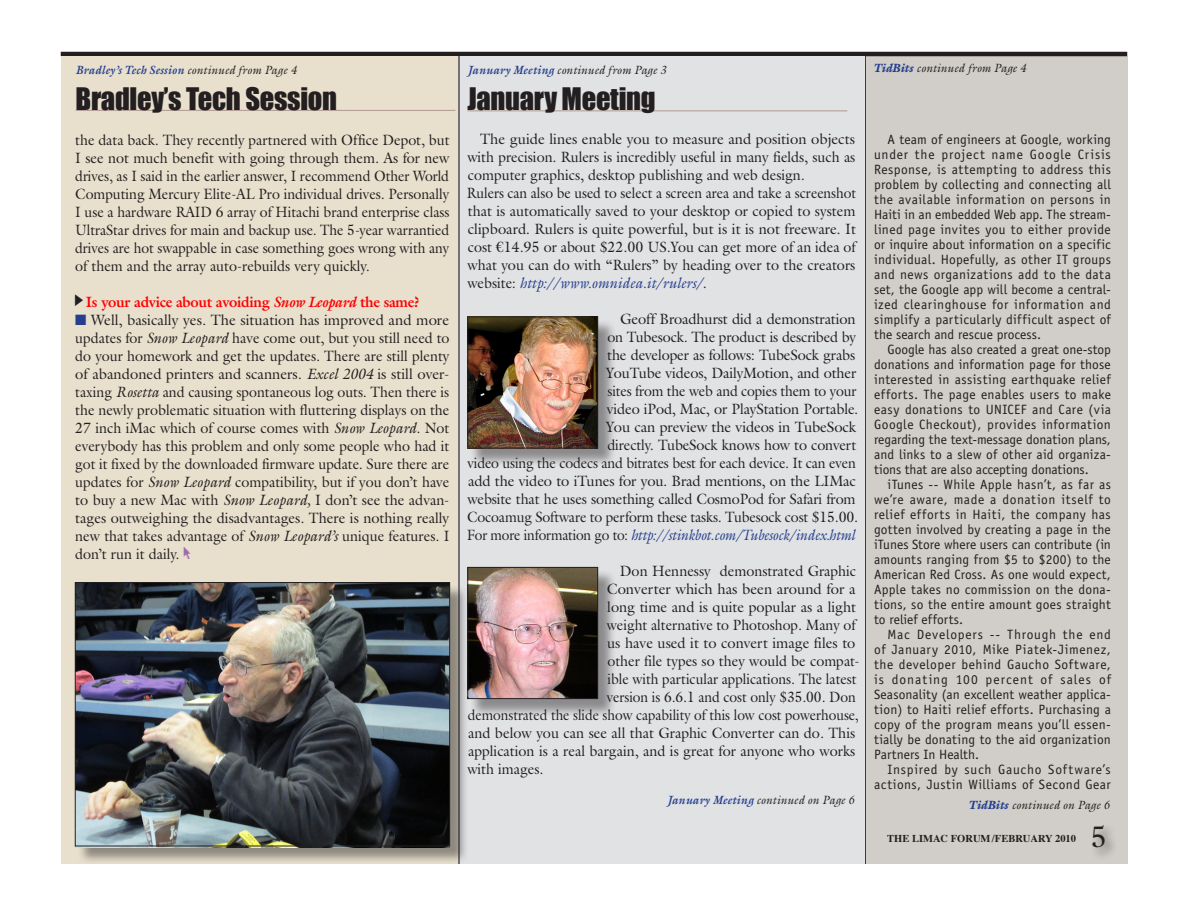
<style>
.page{position:relative;width:1188px;height:918px;background:#fff}
.page>*{position:absolute;margin:0;border:0;box-sizing:border-box;transform-origin:0 0}
.t1{font:30px "Galliard Pro";color:#231f20}
.Heads{font:28.5px "Impact";letter-spacing:-.01em;color:#231f20}
.Body__No_Indents{font:15px/18px "Galliard Pro";color:#231f20;text-align:justify}
.Body__No_Indents-2{font:15px/18px "Galliard Pro";color:#231f20;text-align:justify;scale:.95 1}
.Body__No_Indents-3{font:15px/18px "Galliard Pro";color:#231f20;text-align:justify;scale:.92 1}
.Body__No_Indents-4{font:15px "Galliard Pro";color:#231f20;scale:.96 1}
.Body__No_Indents-5{font:italic 15px "Galliard Pro";letter-spacing:-.01em;color:#253f8e;scale:.91 1}
.Body__No_Indents-6{font:15px "Galliard Pro";color:#231f20;scale:.91 1}
.Body__No_Indents-7{font:700 15px "Galliard Pro";letter-spacing:-.02em;color:#f00;scale:.95 1}
.Body__No_Indents-8{font:15px "Galliard Pro";color:#231f20;scale:.93 1}
.Body__No_Indents-9{font:15px "Galliard Pro";color:#231f20;scale:.94 1}
.SidePannel_No_Indent{font:13.5px/15px "Officina Sans";letter-spacing:.015em;color:#231f20;text-align:justify}
.SidePannel_No_Indent-2{font:13.5px/15px "Officina Sans";letter-spacing:.045em;color:#231f20;text-align:right}
.Body__No_Indents-10{font:italic 12px "Galliard Pro";letter-spacing:.015em;color:#231f20;scale:.95 1}
.Body__No_Indents-11{font:italic 700 12px "Galliard Pro";letter-spacing:.015em;color:#253f8e;scale:.95 1}
.t2{font:700 10.5px "Times";color:#231f20}
.s1{font-weight:400;color:#231f20}
.s2{font-style:italic}
.s3{color:#253f8e}
.s4{font-weight:700;color:#253f8e}
.s5{font-style:italic;color:#253f8e}
.s6{font-style:normal;color:#231f20}
.s7{font-weight:900;color:#253f8e}
</style>
<div class="page">
<div style="left:865px;top:56px;width:262px;height:808px;background:#d1cdc8"></div>
<div style="left:1090px;top:822px;width:28px;height:37px;background:#231f20;opacity:.63"></div>
<hr style="left:61px;top:52px;width:1066px;height:4px;background:#231f20">
<hr style="left:865px;top:54px;width:1px;height:810px;background:#231f20">
<div style="left:61px;top:56px;width:408px;height:808px;background:#e8dfcc"></div>
<div style="left:458px;top:56px;width:407px;height:808px;background:#e1e2e4"></div>
<hr style="left:458px;top:54px;width:2px;height:810px;background:#231f20">
<div style="left:470px;top:319px;width:147px;height:148px;background:#231f20;opacity:.45"></div>
<img style="left:469px;top:319px;width:127px;height:127px">
<div style="left:467px;top:317px;width:131px;height:131px;border:1px solid #231f20"></div>
<div style="left:470px;top:569px;width:147px;height:149px;background:#231f20;opacity:.45"></div>
<img style="left:469px;top:569px;width:127px;height:128px">
<div style="left:467px;top:567px;width:131px;height:132px;border:1px solid #231f20"></div>
<hr style="left:76px;top:110px;width:379px;height:1px;background:#b5a197">
<hr style="left:467px;top:110px;width:380px;height:1px;background:#b5a197">
<div style="left:77px;top:584px;width:392px;height:281px;background:#231f20;opacity:.45"></div>
<img style="left:75px;top:584px;width:375px;height:263px">
<div style="left:75px;top:582px;width:375px;height:264px;border:1px solid #231f20"></div>
<p class="Body__No_Indents-11" style="left:76px;top:62px;width:234px">Bradley’s Tech Session <span class="s1">continued from Page 4</span></p>
<p class="Heads" style="left:76px;top:77px;width:263px">Bradley’s Tech Session</p>
<p class="Body__No_Indents-2" style="left:75px;top:130px;width:396px">the data back. They recently partnered with Office Depot, but I see not much benefit with going through them. As for new drives, as I said in the earlier answer, I recommend Other World Computing Mercury Elite-AL Pro individual drives. Personally I use a hardware RAID 6 array of Hitachi brand enterprise class UltraStar drives for main and backup use. The 5-year warrantied drives are hot swappable in case something goes wrong with any of them and the array auto-rebuilds very quickly.</p>
<p class="Body__No_Indents-7" style="left:86px;top:292px;width:353px">Is your advice about avoiding <span class="s2">Snow Leopard</span> the same?</p>
<p class="Body__No_Indents" style="left:75px;top:310px;width:376px"><span class="s3">■</span> Well, basically yes. The situation has improved and more updates for <span class="s2">Snow Leopard</span> have come out, but you still need to do your homework and get the updates. There are still plenty of abandoned printers and scanners. <span class="s2">Excel 2004</span> is still over&shy;taxing <span class="s2">Rosetta</span> and causing spontaneous log outs. Then there is the newly problematic situation with fluttering displays on the 27 inch iMac which of course comes with <span class="s2">Snow Leopard</span>. Not everybody has this problem and only some people who had it got it fixed by the downloaded firmware update. Sure there are updates for <span class="s2">Snow Leopard</span> compatibility, but if you don’t have to buy a new Mac with <span class="s2">Snow Leopard,</span> I don’t see the advan&shy;tages outweighing the disadvantages. There is nothing really new that takes advantage of <span class="s2">Snow Leopard’s</span> unique features. I don’t run it daily.</p>
<p class="Body__No_Indents-10" style="left:467px;top:63px;width:211px"><span class="s4">January Meeting</span> continued from Page 3</p>
<p class="Heads" style="left:467px;top:77px;width:190px">January Meeting</p>
<p class="Body__No_Indents" style="left:467px;top:130px;width:390px;text-indent:13px">The guide lines enable you to measure and position objects with precision. Rulers is incredibly useful in many fields, such as computer graphics, desktop publishing and web design.</p>
<p class="Body__No_Indents-3" style="left:467px;top:184px;width:425px">Rulers can also be used to select a screen area and take a screenshot that is automatically saved to your desktop or copied to system clipboard. Rulers is quite powerful, but is it is not freeware. It cost €14.95 or about $22.00 US.You can get more of an idea of what you can do with “Rulers” by heading over to the creators website: <span class="s5">http://www.omnidea.it/rulers/</span>.</p>
<p class="Body__No_Indents" style="left:467px;top:310px;width:393px;text-align:right">Geoff Broadhurst did a demonstration<br>on Tubesock. The product is described by<br>the developer as follows: TubeSock grabs<br>YouTube videos, DailyMotion, and other<br>sites from the web and copies them to your<br>video iPod, Mac, or PlayStation Portable.<br>You can preview the videos in TubeSock<br>directly. TubeSock knows how to convert<br>video using the codecs and bitrates best for each device. It can even add the video to iTunes for you. Brad mentions, on the LIMac website that he uses something called CosmoPod for Safari from Cocoamug Software to perform these tasks. Tubesock cost $15.00.</p>
<p class="Body__No_Indents-5" style="left:467px;top:525px;width:428px"><span class="s6">For more information go to:</span> http://stinkbot.com/Tubesock/index.html</p>
<p class="Body__No_Indents-4" style="left:620px;top:561px;width:248px">Don Hennessy demonstrated Graphic</p>
<p class="Body__No_Indents" style="left:607px;top:580px;width:250px">Converter which has been around for a</p>
<p class="Body__No_Indents" style="left:607px;top:598px;width:250px">long time and is quite popular as a light</p>
<p class="Body__No_Indents-9" style="left:607px;top:615px;width:266px">weight alternative to Photoshop. Many of</p>
<p class="Body__No_Indents" style="left:607px;top:634px;width:250px">us have used it to convert image files to</p>
<p class="Body__No_Indents-2" style="left:607px;top:652px;width:267px">other file types so they would be compat-</p>
<p class="Body__No_Indents-8" style="left:607px;top:669px;width:269px">ible with particular applications. The latest</p>
<p class="Body__No_Indents-3" style="left:607px;top:688px;width:272px">version is 6.6.1 and cost only $35.00. Don</p>
<p class="Body__No_Indents-6" style="left:468px;top:705px;width:431px">demonstrated the slide show capability of this low cost powerhouse,</p>
<p class="Body__No_Indents-4" style="left:468px;top:723px;width:405px">and below you can see all that Graphic Converter can do. This</p>
<p class="Body__No_Indents-4" style="left:468px;top:741px;width:405px">application is a real bargain, and is great for anyone who works</p>
<p class="Body__No_Indents-2" style="left:467px;top:760px;width:81px">with images.</p>
<p class="Body__No_Indents-10" style="left:667px;top:792px;width:198px"><span class="s4">January Meeting</span> continued on Page 6</p>
<p class="Body__No_Indents-10" style="left:874px;top:61px;width:161px"><span class="s7">TidBits</span> continued from Page 4</p>
<p class="SidePannel_No_Indent" style="left:874px;top:132px;width:238px;text-indent:14px">A team of engineers at Google, working under the project name Google Crisis Response, is attempting to address this problem by collecting and connecting all the available information on persons in Haiti in an embedded Web app. The stream&shy;lined page invites you to either provide or inquire about information on a specific individual. Hopefully, as other IT groups and news organizations add to the data set, the Google app will become a central&shy;ized clearinghouse for information and simplify a particularly difficult aspect of the search and rescue process.</p>
<p class="SidePannel_No_Indent" style="left:874px;top:342px;width:238px;text-indent:14px">Google has also created a great one-stop donations and information page for those interested in assisting earthquake relief efforts. The page enables users to make easy donations to UNICEF and Care (via Google Checkout), provides information regarding the text-message donation plans, and links to a slew of other aid organiza&shy;tions that are also accepting donations.</p>
<p class="SidePannel_No_Indent" style="left:874px;top:477px;width:238px;text-indent:14px">iTunes -- While Apple hasn’t, as far as we’re aware, made a donation itself to relief efforts in Haiti, the company has gotten involved by creating a page in the iTunes Store where users can contribute (in amounts ranging from $5 to $200) to the American Red Cross. As one would expect, Apple takes no commission on the dona&shy;tions, so the entire amount goes straight to relief efforts.</p>
<p class="SidePannel_No_Indent" style="left:874px;top:627px;width:238px;text-indent:14px">Mac Developers -- Through the end of January 2010, Mike Piatek-Jimenez, the developer behind Gaucho Software, is donating 100 percent of sales of Seasonality (an excellent weather applica&shy;tion) to Haiti relief efforts. Purchasing a copy of the program means you’ll essen&shy;tially be donating to the aid organization Partners In Health.</p>
<p class="SidePannel_No_Indent-2" style="left:874px;top:762px;width:238px">Inspired by such Gaucho Software’s actions, Justin Williams of Second Gear</p>
<p class="Body__No_Indents-10" style="left:969px;top:797px;width:149px"><span class="s7">TidBits</span> continued on Page 6</p>
<p class="t2" style="left:887px;top:829px;width:190px">THE LIMAC FORUM /FEBRUARY 2010</p>
<h1 class="t1" style="left:1090px;top:817px;width:18px">5</h1>
</div>
